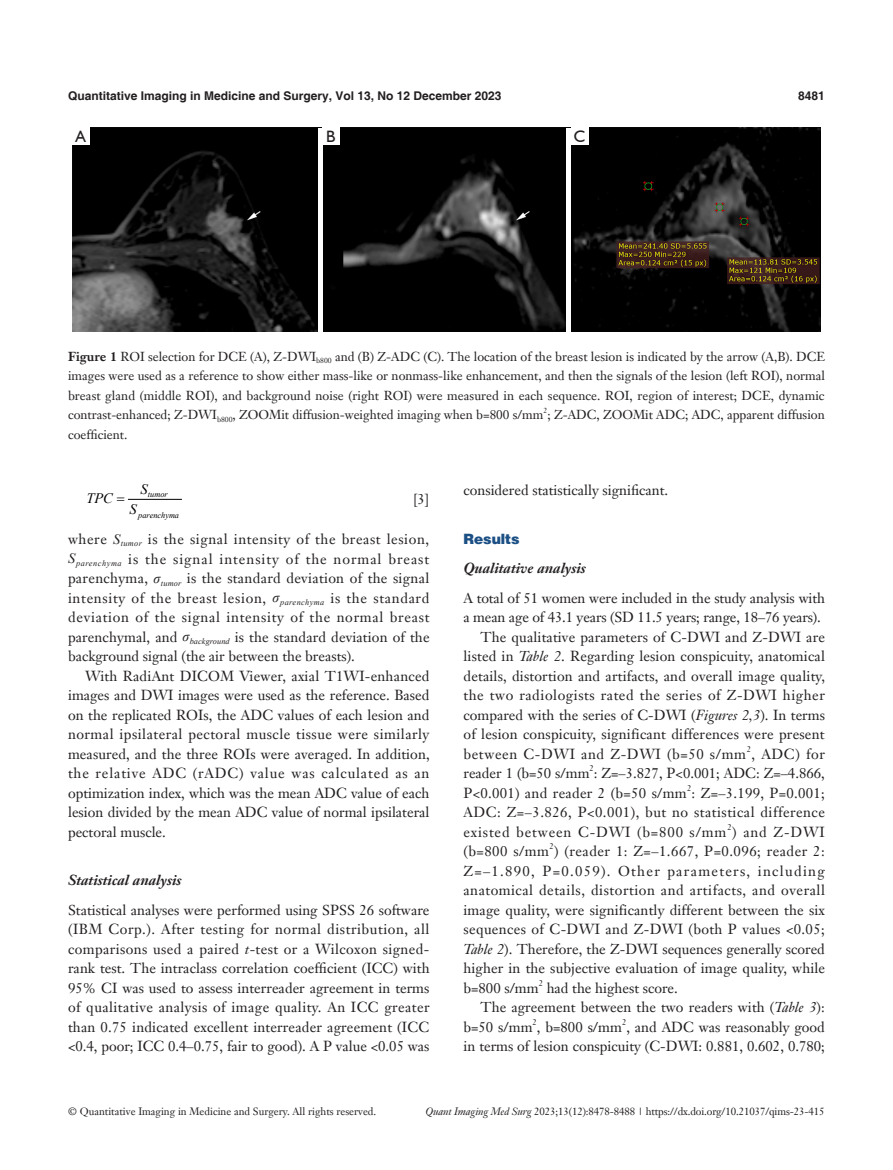
<style>
.page{position:relative;width:893px;height:1170px;background:#fff}
.page>*{position:absolute;margin:0;border:0;box-sizing:border-box;transform-origin:0 0}
.t1{font:16.5px "Humanist 521 BT";color:#231f20}
.t2{font:italic 14.4px "Times New Roman";color:#000}
.t3{font:14.25px/19.5px "Janson Text LT";letter-spacing:.01em;color:#231f20;text-align:justify}
.t4{font:14.25px/19.5px "Janson Text LT";letter-spacing:.035em;color:#231f20}
.t5{font:italic 700 14.25px "Janson Text LT";color:#231f20}
.t6{font:900 14.25px "Helvetica";color:#1c5085}
.t7{font:12.75px/19.5px "Janson Text LT";color:#231f20;text-align:justify}
.t8{font:700 12px "Helvetica";color:#231f20}
.t9{font:10.5px "Janson Text LT";color:#231f20}
.t10{font:italic 8.4px "Times New Roman";color:#000}
.t11{font:8.25px "Janson Text LT";color:#231f20}
.t12{font:7.5px "Janson Text LT";color:#231f20}
.s1{font-weight:700}
.s2{font-family:"Times New Roman";font-style:italic}
.s3{font-style:italic}
</style>
<div class="page">
<hr style="left:128px;top:499px;width:53px;height:1px;background:#000">
<img style="left:72px;top:128px;width:749px;height:203px">
<div style="left:72px;top:128px;width:17px;height:17px;background:#fff"></div>
<div style="left:322px;top:128px;width:17px;height:17px;background:#fff"></div>
<div style="left:571px;top:128px;width:17px;height:17px;background:#fff"></div>
<hr style="left:318px;top:128px;width:4px;height:203px;background:#fff">
<hr style="left:567px;top:128px;width:4px;height:203px;background:#fff">
<p class="t8" style="left:68px;top:88px;width:435px">Quantitative Imaging in Medicine and Surgery, Vol 13, No 12 December 2023</p>
<p class="t8" style="left:798px;top:88px;width:28px">8481</p>
<p class="t1" style="left:76px;top:126px;width:12px">A</p>
<p class="t1" style="left:326px;top:126px;width:11px">B</p>
<p class="t1" style="left:574px;top:126px;width:13px">C</p>
<p class="t7" style="left:68px;top:346px;width:759px"><span class="s1">Figure 1</span> ROI selection for DCE (A), Z-DWI<sub>b800</sub> and (B) Z-ADC (C). The location of the breast lesion is indicated by the arrow (A,B). DCE images were used as a reference to show either mass-like or nonmass-like enhancement, and then the signals of the lesion (left ROI), normal breast gland (middle ROI), and background noise (right ROI) were measured in each sequence. ROI, region of interest; DCE, dynamic contrast-enhanced; Z-DWI<sub>b800</sub>, ZOOMit diffusion-weighted imaging when b=800 s/mm ; Z-ADC, ZOOMit ADC; ADC, apparent diffusion</p>
<p class="t12" style="left:544px;top:405px;width:5px">2</p>
<p class="t7" style="left:68px;top:424px;width:61px">coefficient.</p>
<p class="t2" style="left:141px;top:479px;width:9px">S</p>
<p class="t10" style="left:148px;top:489px;width:21px">tumor</p>
<p class="t10" style="left:138px;top:509px;width:42px">parenchyma</p>
<p class="t2" style="left:86px;top:488px;width:28px">TPC</p>
<p class="t3" style="left:413px;top:489px;width:18px">[3]</p>
<p class="t3" style="left:68px;top:529px;width:363px">where <span class="s2">S</span><sub>tumor</sub> is the signal intensity of the breast lesion, <span class="s2">S</span><sub>parenchyma</sub> is the signal intensity of the normal breast parenchyma, <span class="s2">σ</span><sub>tumor</sub> is the standard deviation of the signal intensity of the breast lesion, <span class="s2">σ</span><sub>parenchyma</sub> is the standard deviation of the signal intensity of the normal breast parenchymal, and <span class="s2">σ</span><sub>background</sub> is the standard deviation of the background signal (the air between the breasts).</p>
<p class="t3" style="left:68px;top:665px;width:363px;text-indent:17px">With RadiAnt DICOM Viewer, axial T1WI-enhanced images and DWI images were used as the reference. Based on the replicated ROIs, the ADC values of each lesion and normal ipsilateral pectoral muscle tissue were similarly measured, and the three ROIs were averaged. In addition, the relative ADC (rADC) value was calculated as an optimization index, which was the mean ADC value of each lesion divided by the mean ADC value of normal ipsilateral pectoral muscle.</p>
<p class="t5" style="left:68px;top:871px;width:115px">Statistical analysis</p>
<p class="t3" style="left:68px;top:899px;width:363px">Statistical analyses were performed using SPSS 26 software (IBM Corp.). After testing for normal distribution, all comparisons used a paired <span class="s3">t</span>-test or a Wilcoxon signed&shy;rank test. The intraclass correlation coefficient (ICC) with 95% CI was used to assess interreader agreement in terms of qualitative analysis of image quality. An ICC greater than 0.75 indicated excellent interreader agreement (ICC &lt;0.4, poor; ICC 0.4–0.75, fair to good). A P value &lt;0.05 was</p>
<p class="t2" style="left:130px;top:499px;width:9px">S</p>
<p class="t3" style="left:463px;top:480px;width:206px">considered statistically significant.</p>
<p class="t6" style="left:463px;top:529px;width:58px">Results</p>
<p class="t5" style="left:463px;top:559px;width:124px">Qualitative analysis</p>
<p class="t3" style="left:463px;top:587px;width:363px;text-align:right">A total of 51 women were included in the study analysis with a mean age of 43.1 years (SD 11.5 years; range, 18–76 years).<br>The qualitative parameters of C-DWI and Z-DWI are listed in <span class="s3">Table 2</span>. Regarding lesion conspicuity, anatomical details, distortion and artifacts, and overall image quality, the two radiologists rated the series of Z-DWI higher compared with the series of C-DWI (<span class="s3">Figures 2,3</span>). In terms of lesion conspicuity, significant differences were present between C-DWI and Z-DWI (b=50 s/mm , ADC) for</p>
<p class="t11" style="left:747px;top:743px;width:6px">2</p>
<p class="t3" style="left:463px;top:763px;width:363px">reader 1 (b=50 s/mm : Z=–3.827, P&lt;0.001; ADC: Z=–4.866,</p>
<p class="t11" style="left:589px;top:763px;width:6px">2</p>
<p class="t3" style="left:463px;top:782px;width:363px">P&lt;0.001) and reader 2 (b=50 s/mm : Z=–3.199, P=0.001;</p>
<p class="t11" style="left:687px;top:782px;width:6px">2</p>
<p class="t4" style="left:463px;top:802px;width:363px">ADC: Z=–3.826, P&lt;0.001), but no statistical difference existed between C-DWI (b=800 s/mm ) and Z-DWI</p>
<p class="t11" style="left:727px;top:821px;width:6px">2</p>
<p class="t4" style="left:463px;top:841px;width:363px">(b=800 s/mm ) (reader 1: Z=–1.667, P=0.096; reader 2:</p>
<p class="t11" style="left:550px;top:841px;width:6px">2</p>
<p class="t3" style="left:463px;top:860px;width:363px">Z=–1.890, P=0.059). Other parameters, including anatomical details, distortion and artifacts, and overall image quality, were significantly different between the six sequences of C-DWI and Z-DWI (both P values &lt;0.05; <span class="s3">Table 2</span>). Therefore, the Z-DWI sequences generally scored higher in the subjective evaluation of image quality, while b=800 s/mm</p>
<p class="t11" style="left:539px;top:977px;width:6px">2</p>
<p class="t3" style="left:547px;top:977px;width:133px">had the highest score.</p>
<p class="t3" style="left:480px;top:997px;width:346px">The agreement between the two readers with (<span class="s3">Table 3</span>):</p>
<p class="t3" style="left:463px;top:1016px;width:363px">b=50 s/mm , b=800 s/mm , and ADC was reasonably good</p>
<p class="t11" style="left:533px;top:1016px;width:6px">2</p>
<p class="t11" style="left:622px;top:1016px;width:6px">2</p>
<p class="t3" style="left:463px;top:1036px;width:363px">in terms of lesion conspicuity (C-DWI: 0.881, 0.602, 0.780;</p>
<p class="t9" style="left:68px;top:1104px;width:310px">© Quantitative Imaging in Medicine and Surgery. All rights reserved.</p>
<p class="t9" style="left:425px;top:1104px;width:401px"><span class="s3">Quant Imaging Med Surg</span> 2023;13(12):8478-8488 | https://dx.doi.org/10.21037/qims-23-415</p>
</div>
